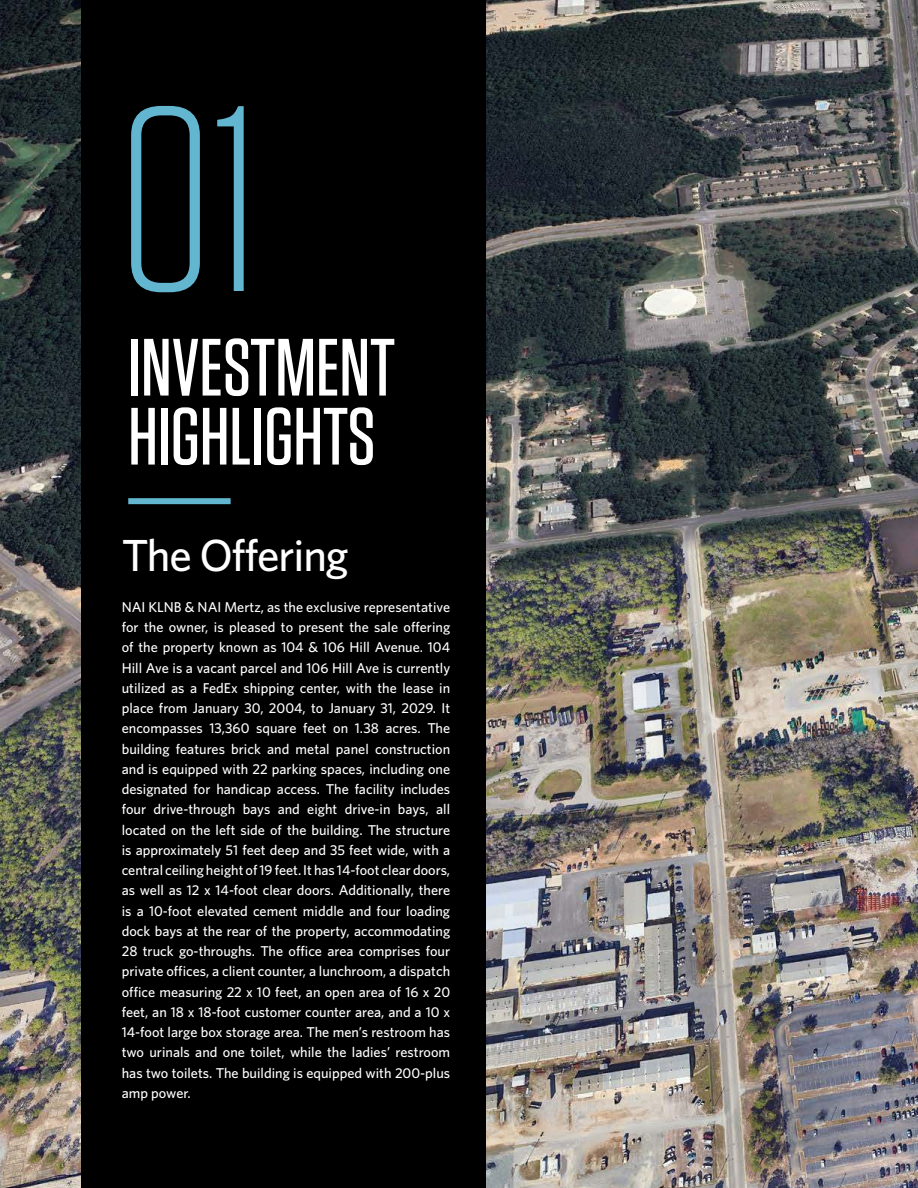
<style>
.page{position:relative;width:918px;height:1188px;background:#fff}
.page>*{position:absolute;margin:0;border:0;box-sizing:border-box;transform-origin:0 0}
.t1{font:300 262.5px "Tungsten";color:#63b6cf}
.t2{font:500 81px/69px "Tungsten";color:#fff}
.t3{font:500 45px "Whitney";letter-spacing:-.025em;color:#fff}
.t4{font:500 14.25px/20.2px "Whitney";color:#fff;text-align:justify}
</style>
<div class="page">
<img style="left:0;top:0;width:918px;height:1188px">
<div style="left:81px;top:0;width:405px;height:1188px;background:#000"></div>
<div style="left:128px;top:498px;width:103px;height:6px;background:#63b6cf"></div>
<h1 class="t1" style="left:118px;top:81px;width:144px">01</h1>
<h2 class="t2" style="left:128px;top:337px;width:268px">INVESTMENT<br>HIGHLIGHTS</h2>
<h3 class="t3" style="left:122px;top:535px;width:228px">The Offering</h3>
<p class="t4" style="left:122px;top:597px;width:330px">NAI KLNB &amp; NAI Mertz, as the exclusive representative for the owner, is pleased to present the sale offering of the property known as 104 &amp; 106 Hill Avenue. 104<br>Hill Ave is a vacant parcel and 106 Hill Ave is currently utilized as a FedEx shipping center, with the lease in place from January 30, 2004, to January 31, 2029. It encompasses 13,360 square feet on 1.38 acres. The building features brick and metal panel construction and is equipped with 22 parking spaces, including one designated for handicap access. The facility includes four drive-through bays and eight drive-in bays, all located on the left side of the building. The structure is approximately 51 feet deep and 35 feet wide, with a central ceiling height of 19 feet. It has 14-foot clear doors, as well as 12 x 14-foot clear doors. Additionally, there is a 10-foot elevated cement middle and four loading dock bays at the rear of the property, accommodating 28 truck go-throughs. The office area comprises four private offices, a client counter, a lunchroom, a dispatch office measuring 22 x 10 feet, an open area of 16 x 20 feet, an 18 x 18-foot customer counter area, and a 10 x 14-foot large box storage area. The men’s restroom has two urinals and one toilet, while the ladies’ restroom has two toilets. The building is equipped with 200-plus amp power.</p>
</div>
